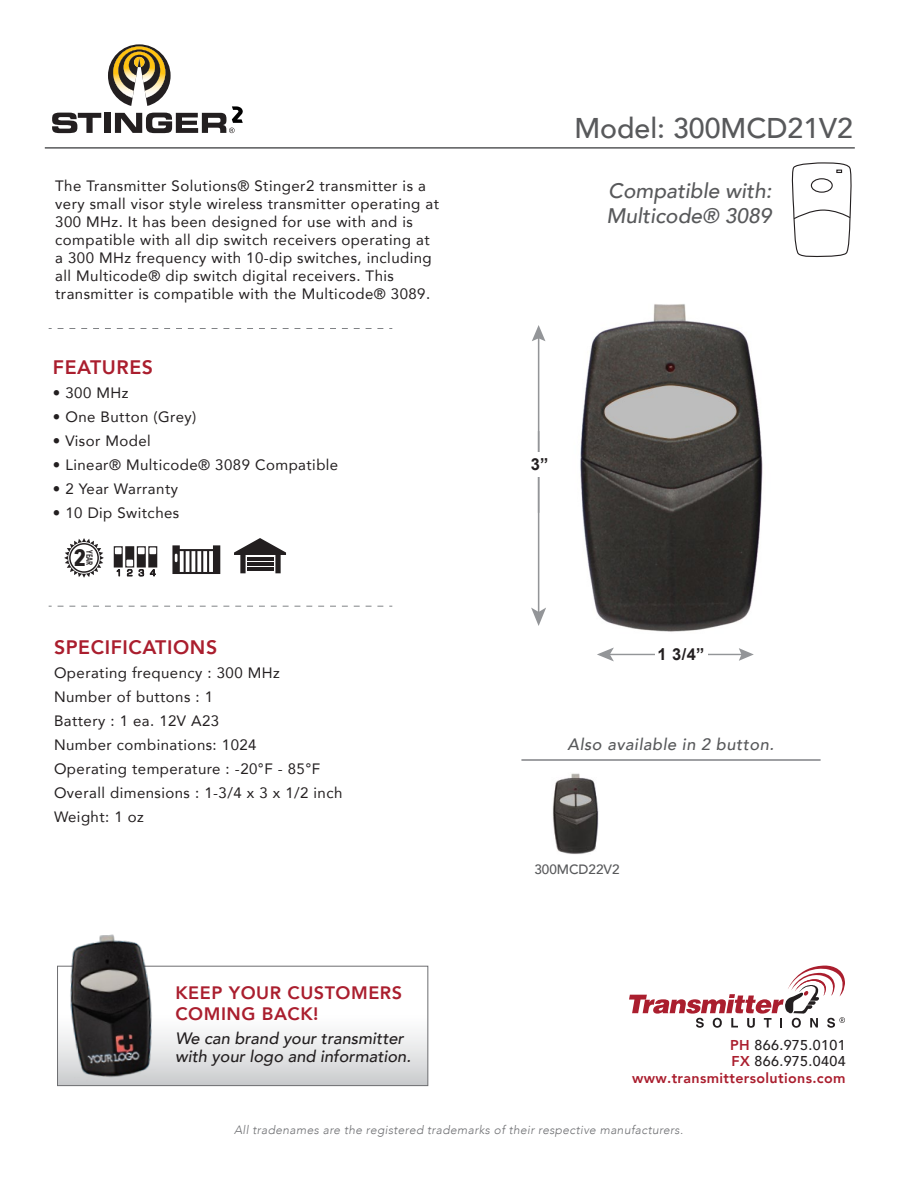
<style>
.page{position:relative;width:918px;height:1188px;background:#fff}
.page>*{position:absolute;margin:0;border:0;box-sizing:border-box;transform-origin:0 0}
.t1{font:500 28.5px "Avenir";color:#58595b}
.t2{font:700 23.55px "Avenir Next Condensed";color:#231f20}
.t3{font:italic 500 21px/25.2px "Avenir";color:#58595b}
.t4{font:800 19.5px "Avenir";letter-spacing:.03em;color:#aa1e2e}
.t5{font:800 18px/20.9px "Avenir";letter-spacing:.025em;color:#aa1e2e}
.t6{font:italic 500 16.5px/18px "Avenir";color:#231f20}
.t7{font:italic 500 16.5px "Avenir";letter-spacing:.03em;color:#58595b}
.t8{font:700 16.5px "Arial";color:#231f20}
.t9{font:15px/24px "Avenir";letter-spacing:.03em;color:#231f20}
.t10{font:800 14.25px/16.5px "Avenir";letter-spacing:.025em;color:#aa1e2e;text-align:right}
.t11{font:500 13.5px "Avenir";color:#58595b}
.t12{font:italic 300 12px "Avenir";letter-spacing:.03em;color:#6d6e71}
.t13{font:600 8.7px "Avenir Next Condensed";color:#231f20;scale:.9 1}
.s1{font-weight:500;color:#231f20}
</style>
<div class="page">
<img style="left:531px;top:304px;width:232px;height:358px">
<svg style="left:629px;top:965px;width:216px;height:63px"></svg>
<svg style="left:58px;top:606px;width:334px;height:1px"></svg>
<svg style="left:58px;top:328px;width:334px;height:1px"></svg>
<svg style="left:64px;top:538px;width:40px;height:40px"></svg>
<div style="left:68px;top:542px;width:32px;height:32px;border:1px solid #fff;border-radius:50%"></div>
<div style="left:71px;top:545px;width:26px;height:26px;background:#fff;border-radius:50%"></div>
<hr style="left:45px;top:147px;width:810px;height:2px;background:#58595b">
<hr style="left:521px;top:759px;width:300px;height:2px;background:#808285">
<hr style="left:538px;top:431px;width:1px;height:182px;background:#939598">
<svg style="left:531px;top:608px;width:15px;height:18px"></svg>
<hr style="left:538px;top:336px;width:1px;height:177px;background:#939598">
<svg style="left:532px;top:325px;width:13px;height:16px"></svg>
<hr style="left:609px;top:654px;width:93px;height:1px;background:#939598">
<svg style="left:597px;top:648px;width:17px;height:13px"></svg>
<hr style="left:658px;top:654px;width:86px;height:1px;background:#939598">
<svg style="left:739px;top:648px;width:15px;height:13px"></svg>
<div style="left:516px;top:452px;width:40px;height:25px;background:#fff"></div>
<div style="left:656px;top:642px;width:52px;height:25px;background:#fff"></div>
<svg style="left:172px;top:545px;width:48px;height:29px"></svg>
<svg style="left:234px;top:538px;width:52px;height:35px"></svg>
<hr style="left:247px;top:557px;width:27px;height:3px;background:#231f20">
<hr style="left:247px;top:562px;width:27px;height:4px;background:#231f20">
<hr style="left:247px;top:568px;width:27px;height:3px;background:#231f20">
<div style="left:114px;top:546px;width:9px;height:22px;background:#231f20;border:2px solid #231f20"></div>
<div style="left:115px;top:547px;width:7px;height:7px;background:#fff"></div>
<svg style="left:116px;top:569px;width:4px;height:7px"></svg>
<div style="left:125px;top:546px;width:9px;height:22px;background:#231f20;border:2px solid #231f20"></div>
<div style="left:126px;top:560px;width:7px;height:6px;background:#fff"></div>
<svg style="left:127px;top:569px;width:6px;height:7px"></svg>
<div style="left:137px;top:546px;width:9px;height:22px;background:#231f20;border:2px solid #231f20"></div>
<div style="left:138px;top:547px;width:7px;height:7px;background:#fff"></div>
<svg style="left:139px;top:569px;width:5px;height:8px"></svg>
<div style="left:148px;top:546px;width:9px;height:22px;background:#231f20;border:2px solid #231f20"></div>
<div style="left:149px;top:547px;width:7px;height:7px;background:#fff"></div>
<svg style="left:150px;top:569px;width:6px;height:7px"></svg>
<svg style="left:52px;top:113px;width:49px;height:20px"></svg>
<div style="left:104px;top:113px;width:6px;height:20px;background:#231f20"></div>
<svg style="left:108px;top:44px;width:135px;height:89px"></svg>
<svg style="left:791px;top:162px;width:61px;height:95px"></svg>
<img style="left:552px;top:773px;width:47px;height:81px">
<div style="left:58px;top:966px;width:370px;height:120px;background:linear-gradient(to bottom,#fff,#d6d7d9)"></div>
<div style="left:57px;top:966px;width:371px;height:120px;border:1px solid #6d6e71"></div>
<img style="left:63px;top:934px;width:97px;height:149px">
<h1 class="t1" style="left:574px;top:103px;width:280px">Model: 300MCD21V2</h1>
<p class="t9" style="left:55px;top:176px;width:385px;line-height:18px">The Transmitter Solutions® Stinger2 transmitter is a very small visor style wireless transmitter operating at 300 MHz. It has been designed for use with and is compatible with all dip switch receivers operating at a 300 MHz frequency with 10-dip switches, including all Multicode® dip switch digital receivers. This transmitter is compatible with the Multicode® 3089.</p>
<h3 class="t3" style="left:607px;top:179px;width:166px">Compatible with:<br>Multicode® 3089</h3>
<h3 class="t4" style="left:53px;top:352px;width:102px">FEATURES</h3>
<p class="t9" style="left:53px;top:380px;width:77px">• 300 MHz</p>
<p class="t9" style="left:53px;top:404px;width:145px">• One Button (Grey)</p>
<p class="t9" style="left:53px;top:428px;width:99px">• Visor Model</p>
<p class="t9" style="left:53px;top:452px;width:287px">• Linear® Multicode® 3089 Compatible</p>
<p class="t9" style="left:53px;top:476px;width:127px">• 2 Year Warranty</p>
<p class="t9" style="left:53px;top:500px;width:128px">• 10 Dip Switches</p>
<h2 class="t2" style="left:74px;top:544px;width:14px">2</h2>
<p class="t13" style="left:97px;top:550px;width:18px;rotate:90deg">YEAR</p>
<h3 class="t4" style="left:54px;top:632px;width:165px">SPECIFICATIONS</h3>
<p class="t9" style="left:54px;top:661px;width:290px">Operating frequency : 300 MHz<br>Number of buttons : 1<br>Battery : 1 ea. 12V A23<br>Number combinations: 1024<br>Operating temperature : -20°F - 85°F<br>Overall dimensions : 1-3/4 x 3 x 1/2 inch<br>Weight: 1 oz</p>
<p class="t5" style="left:175px;top:982px;width:228px">KEEP YOUR CUSTOMERS<br>COMING BACK!</p>
<p class="t6" style="left:175px;top:1029px;width:237px">We can brand your transmitter with your logo and information.</p>
<p class="t8" style="left:531px;top:454px;width:19px">3”</p>
<p class="t8" style="left:658px;top:643px;width:49px">1 3/4”</p>
<p class="t7" style="left:568px;top:734px;width:208px">Also available in 2 button.</p>
<p class="t11" style="left:534px;top:857px;width:87px">300MCD22V2</p>
<p class="t10" style="left:632px;top:1037px;width:215px">PH <span class="s1">866.975.0101<br></span>FX <span class="s1">866.975.0404 </span>www.transmittersolutions.com</p>
<p class="t12" style="left:234px;top:1123px;width:451px">All tradenames are the registered trademarks of their respective manufacturers.</p>
</div>
